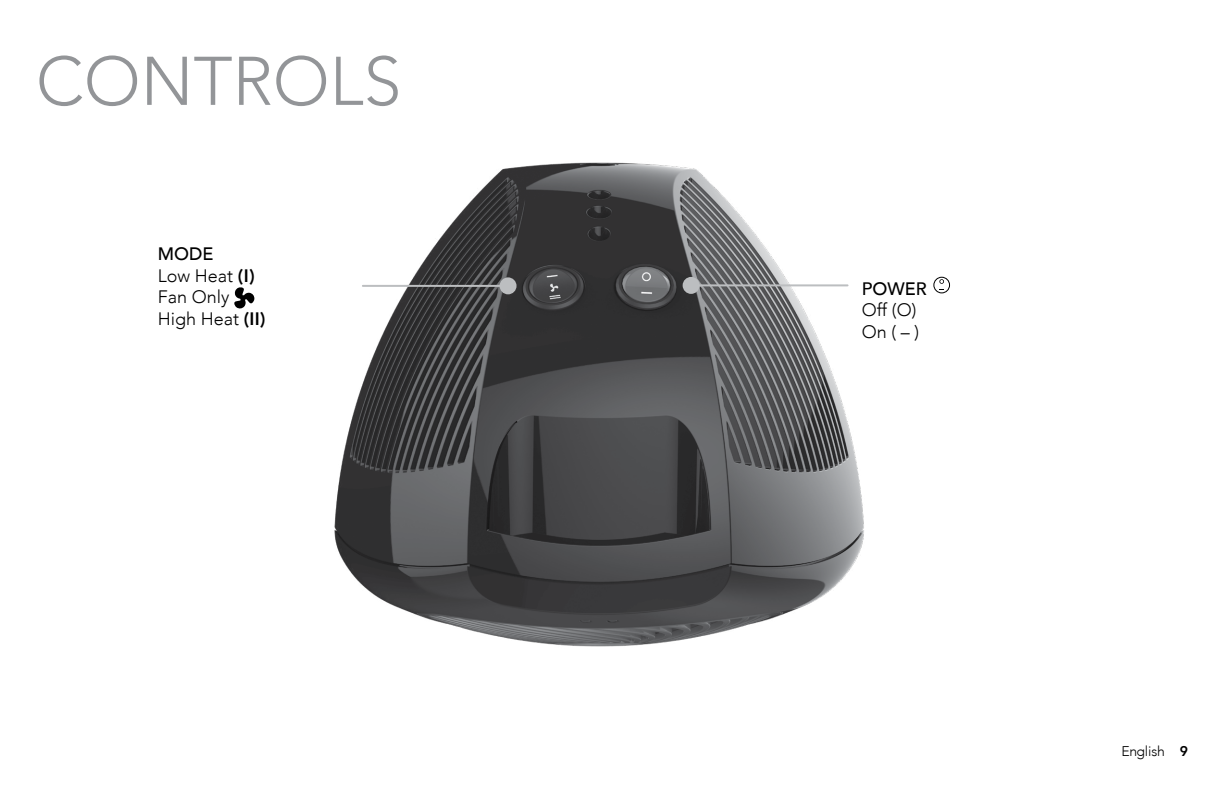
<style>
.page{position:relative;width:1224px;height:792px;background:#fff}
.page>*{position:absolute;margin:0;border:0;box-sizing:border-box;transform-origin:0 0}
.t1{font:300 68px "Avenir";color:#939598}
.t2{font:300 18px "Avenir";color:#000}
.t3{font:500 18px "Avenir";color:#000}
.t4{font:300 14px "Avenir";letter-spacing:-.02em;color:#000}
.s1{font-weight:800}
</style>
<div class="page">
<img style="left:334px;top:162px;width:616px;height:485px">
<div style="left:500px;top:277px;width:17px;height:17px;background:#bcbec0;border-radius:50%"></div>
<hr style="left:363px;top:285px;width:137px;height:2px;background:#bcbec0">
<svg style="left:234px;top:287px;width:21px;height:22px"></svg>
<div style="left:683px;top:277px;width:17px;height:17px;background:#bcbec0;border-radius:50%"></div>
<hr style="left:699px;top:284px;width:149px;height:2px;background:#bcbec0">
<div style="left:933px;top:277px;width:17px;height:16px;border:1px solid #000;border-radius:50%"></div>
<svg style="left:939px;top:279px;width:5px;height:11px"></svg>
<p class="t1" style="left:36px;top:41px;width:367px">CONTROLS</p>
<p class="t3" style="left:158px;top:238px;width:57px">MODE</p>
<p class="t2" style="left:158px;top:265px;width:98px">Low Heat <span class="s1">(I)</span></p>
<p class="t2" style="left:158px;top:287px;width:73px">Fan Only</p>
<p class="t2" style="left:158px;top:308px;width:109px">High Heat <span class="s1">(II)</span></p>
<p class="t3" style="left:862px;top:273px;width:66px">POWER</p>
<p class="t2" style="left:862px;top:300px;width:56px">Off (O)</p>
<p class="t2" style="left:862px;top:321px;width:59px">On ( – )</p>
<p class="t4" style="left:1122px;top:743px;width:68px">English <span class="s1">9</span></p>
</div>
